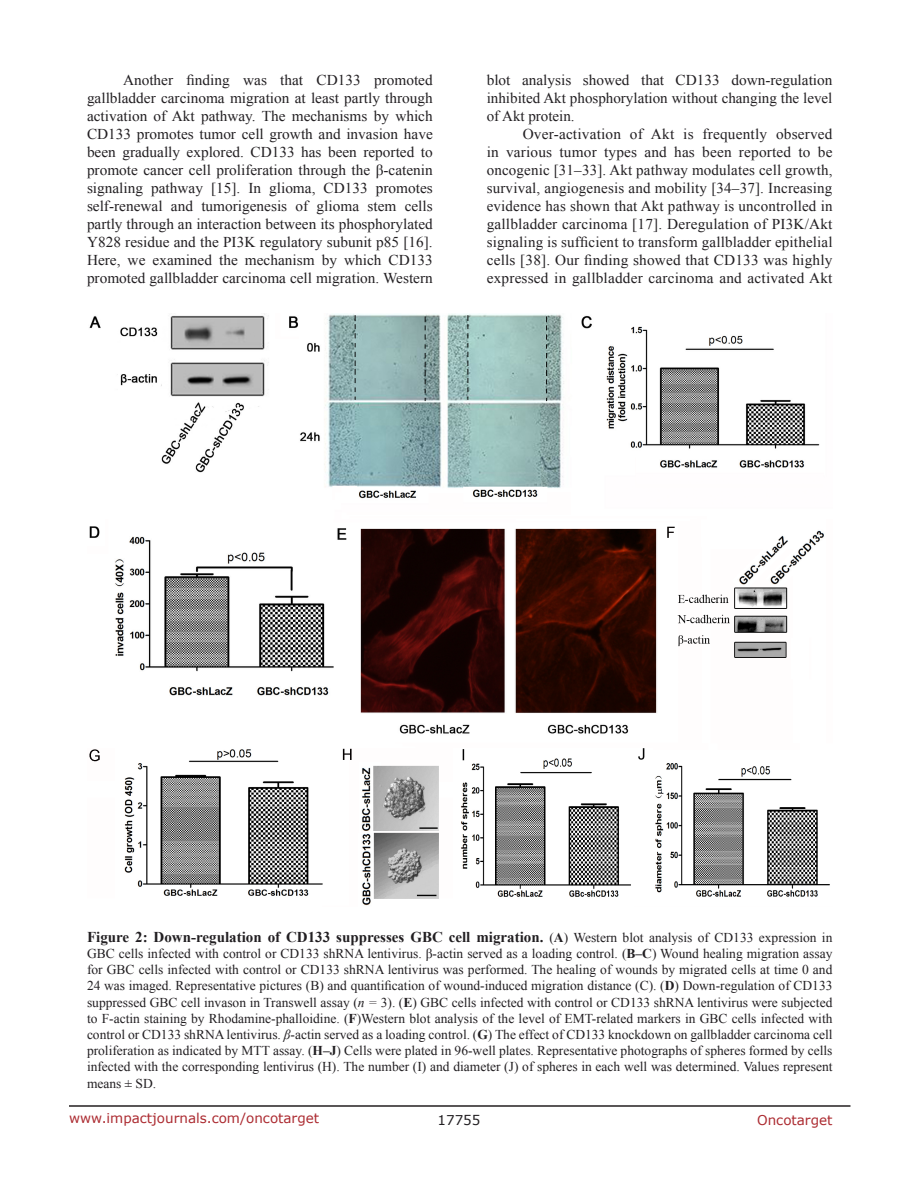
<style>
.page{position:relative;width:918px;height:1188px;background:#fff}
.page>*{position:absolute;margin:0;border:0;box-sizing:border-box;transform-origin:0 0}
.BodyText{font:15px/18px "Times New Roman";color:#221f22;text-align:justify}
.FigureText{font:700 15px "Times New Roman";color:#221f22}
.FigureText-2{font:13.5px/16.2px "Times New Roman";color:#221f22;text-align:justify}
.t1{font:13.5px "Verdana";color:#ac2b31}
.t2{font:13.5px "Verdana";color:#221f22}
.s1{font-weight:400;font-size:13.5px}
.s2{font-size:13.5px}
.s3{font-weight:700}
.s4{font-style:italic}
</style>
<div class="page">
<hr style="left:69px;top:1105px;width:781px;height:2px;background:#231f20">
<img style="left:89px;top:313px;width:741px;height:593px">
<p class="BodyText" style="left:87px;top:71px;width:347px;text-indent:36px">Another finding was that CD133 promoted gallbladder carcinoma migration at least partly through activation of Akt pathway. The mechanisms by which CD133 promotes tumor cell growth and invasion have been gradually explored. CD133 has been reported to promote cancer cell proliferation through the β-catenin signaling pathway [15]. In glioma, CD133 promotes self-renewal and tumorigenesis of glioma stem cells partly through an interaction between its phosphorylated Y828 residue and the PI3K regulatory subunit p85 [16].<br>Here, we examined the mechanism by which CD133 promoted gallbladder carcinoma cell migration. Western</p>
<p class="BodyText" style="left:487px;top:71px;width:347px">blot analysis showed that CD133 down-regulation inhibited Akt phosphorylation without changing the level of Akt protein.</p>
<p class="BodyText" style="left:487px;top:125px;width:347px;text-indent:36px">Over-activation of Akt is frequently observed in various tumor types and has been reported to be oncogenic [31–33]. Akt pathway modulates cell growth, survival, angiogenesis and mobility [34–37]. Increasing evidence has shown that Akt pathway is uncontrolled in gallbladder carcinoma [17]. Deregulation of PI3K/Akt signaling is sufficient to transform gallbladder epithelial cells [38]. Our finding showed that CD133 was highly expressed in gallbladder carcinoma and activated Akt</p>
<p class="FigureText" style="left:87px;top:926px;width:747px">Figure 2: Down-regulation of CD133 suppresses GBC cell migration. <span class="s1">(</span><span class="s2">A</span><span class="s1">) Western blot analysis of CD133 expression in</span></p>
<p class="FigureText-2" style="left:87px;top:945px;width:747px">GBC cells infected with control or CD133 shRNA lentivirus. β-actin served as a loading control. (<span class="s3">B–C</span>) Wound healing migration assay for GBC cells infected with control or CD133 shRNA lentivirus was performed. The healing of wounds by migrated cells at time 0 and 24 was imaged. Representative pictures (B) and quantification of wound-induced migration distance (C). (<span class="s3">D</span>) Down-regulation of CD133 suppressed GBC cell invason in Transwell assay (<span class="s4">n =</span> 3). (<span class="s3">E</span>) GBC cells infected with control or CD133 shRNA lentivirus were subjected to F-actin staining by Rhodamine-phalloidine. (<span class="s3">F</span>)Western blot analysis of the level of EMT-related markers in GBC cells infected with control or CD133 shRNA lentivirus. <span class="s4">β</span>-actin served as a loading control. (<span class="s3">G</span>) The effect of CD133 knockdown on gallbladder carcinoma cell proliferation as indicated by MTT assay. (<span class="s3">H–J</span>) Cells were plated in 96-well plates. Representative photographs of spheres formed by cells infected with the corresponding lentivirus (H). The number (I) and diameter (J) of spheres in each well was determined. Values represent means ± SD.</p>
<p class="t1" style="left:69px;top:1109px;width:252px">www.impactjournals.com/oncotarget</p>
<p class="t2" style="left:438px;top:1111px;width:44px">17755</p>
<p class="t1" style="left:757px;top:1111px;width:77px">Oncotarget</p>
</div>
